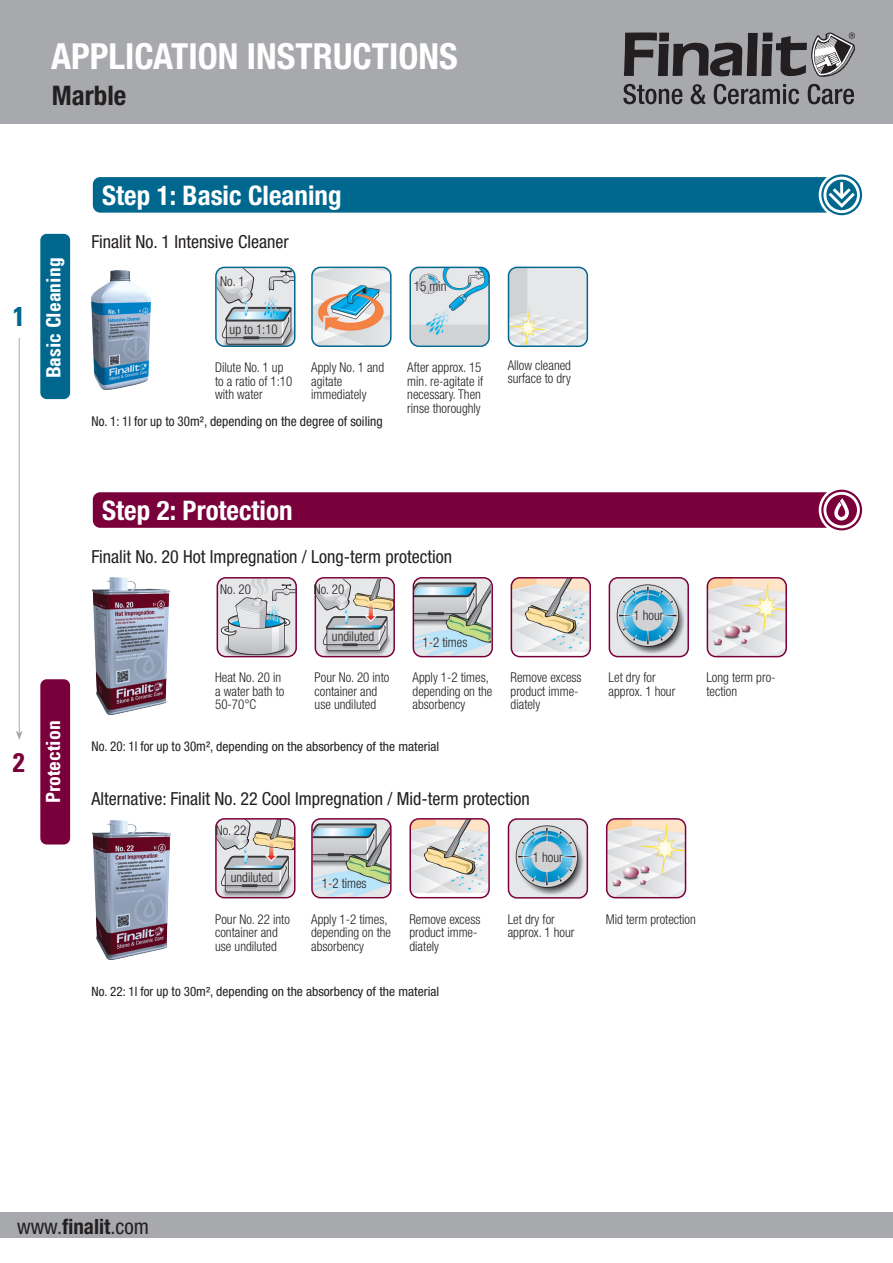
<style>
.page{position:relative;width:893px;height:1263px;background:#fff}
.page>*{position:absolute;margin:0;border:0;box-sizing:border-box;transform-origin:0 0}
.t1{font:700 condensed 36px "Helvetica Neue";color:#fff}
.t2{font:700 condensed 27px "Helvetica Neue";color:#fff}
.t3{font:700 condensed 27px "Helvetica Neue";color:#231f20}
.t4{font:27px "Univers Com 67 Bold Cond";color:#7a003c}
.t5{font:27px "Univers Com 67 Bold Cond";color:#00688f}
.t6{font:condensed 21px "Helvetica Neue";color:#231f20}
.t7{font:19.65px "Univers Com 67 Bold Cond";color:#fff}
.t8{font:condensed 18px "Helvetica Neue";color:#231f20}
.t9{font:300 condensed 13.5px/13.5px "Helvetica Neue";color:#231f20;scale:.96 1}
.t10{font:condensed 13.5px "Helvetica Neue";color:#231f20;scale:.96 1}
.t11{font:condensed 12.9px "Helvetica Neue";color:#231f20}
.t12{font:condensed 12.9px "Helvetica Neue";color:#231f20;scale:1.04 1}
.s1{font-size:13.5px}
.s2{font-weight:700}
</style>
<div class="page">
<div style="left:0;top:1212px;width:893px;height:25px;background:#a8a9ad"></div>
<div style="left:0;top:0;width:893px;height:123px;background:#a8a9ad"></div>
<svg style="left:623px;top:84px;width:231px;height:20px"></svg>
<svg style="left:623px;top:32px;width:232px;height:45px"></svg>
<hr style="left:19px;top:338px;width:1px;height:395px;background:#a8a9ad">
<svg style="left:16px;top:731px;width:7px;height:9px"></svg>
<img style="left:92px;top:271px;width:58px;height:119px">
<img style="left:312px;top:267px;width:77px;height:77px">
<div style="left:311px;top:267px;width:81px;height:80px;border:2px solid #00688f;border-radius:9px"></div>
<img style="left:216px;top:267px;width:79px;height:79px">
<div style="left:215px;top:267px;width:80px;height:80px;border:2px solid #00688f;border-radius:9px"></div>
<img style="left:412px;top:267px;width:77px;height:77px">
<div style="left:409px;top:267px;width:81px;height:80px;border:2px solid #00688f;border-radius:9px"></div>
<img style="left:508px;top:267px;width:79px;height:79px">
<div style="left:508px;top:267px;width:80px;height:80px;border:2px solid #00688f;border-radius:9px"></div>
<svg style="left:93px;top:174px;width:769px;height:41px;background:#267e9f"></svg>
<img style="left:312px;top:821px;width:79px;height:77px">
<div style="left:311px;top:818px;width:81px;height:80px;border:2px solid #7a003c;border-radius:9px"></div>
<img style="left:216px;top:819px;width:79px;height:79px">
<div style="left:215px;top:818px;width:80px;height:80px;border:2px solid #7a003c;border-radius:9px"></div>
<img style="left:412px;top:821px;width:77px;height:77px">
<div style="left:409px;top:818px;width:81px;height:80px;border:2px solid #7a003c;border-radius:9px"></div>
<img style="left:508px;top:819px;width:77px;height:77px">
<div style="left:508px;top:818px;width:80px;height:81px;border:2px solid #7a003c;border-radius:9px"></div>
<img style="left:93px;top:820px;width:78px;height:139px">
<img style="left:607px;top:819px;width:78px;height:79px">
<div style="left:606px;top:818px;width:80px;height:80px;border:2px solid #7a003c;border-radius:9px"></div>
<img style="left:93px;top:577px;width:77px;height:137px">
<img style="left:315px;top:578px;width:79px;height:79px">
<div style="left:315px;top:577px;width:80px;height:80px;border:2px solid #7a003c;border-radius:9px"></div>
<img style="left:217px;top:578px;width:79px;height:79px">
<div style="left:217px;top:577px;width:80px;height:80px;border:2px solid #7a003c;border-radius:9px"></div>
<img style="left:413px;top:578px;width:79px;height:79px">
<div style="left:413px;top:577px;width:80px;height:80px;border:2px solid #7a003c;border-radius:9px"></div>
<img style="left:511px;top:578px;width:79px;height:79px">
<div style="left:511px;top:577px;width:80px;height:80px;border:2px solid #7a003c;border-radius:9px"></div>
<img style="left:609px;top:578px;width:79px;height:79px">
<div style="left:609px;top:577px;width:80px;height:80px;border:2px solid #7a003c;border-radius:9px"></div>
<img style="left:707px;top:578px;width:79px;height:79px">
<div style="left:707px;top:577px;width:80px;height:80px;border:2px solid #7a003c;border-radius:9px"></div>
<svg style="left:93px;top:490px;width:769px;height:40px;background:#8b2154"></svg>
<div style="left:40px;top:679px;width:30px;height:165px;background:#7a003c;border-radius:6px"></div>
<div style="left:40px;top:234px;width:30px;height:165px;background:#00688f;border-radius:6px"></div>
<h1 class="t1" style="left:51px;top:35px;width:408px">APPLICATION INSTRUCTIONS</h1>
<h2 class="t3" style="left:52px;top:79px;width:76px">Marble</h2>
<h2 class="t5" style="left:13px;top:300px;width:13px">1</h2>
<h3 class="t7" style="left:41px;top:378px;width:122px;rotate:-90deg">Basic Cleaning</h3>
<h2 class="t2" style="left:102px;top:179px;width:241px">Step 1: Basic Cleaning</h2>
<h3 class="t8" style="left:92px;top:231px;width:199px">Finalit No. 1 Intensive Cleaner</h3>
<p class="t9" style="left:220px;top:275px;width:27px">No. 1</p>
<p class="t9" style="left:230px;top:322px;width:52px">up to 1:10</p>
<p class="t9" style="left:414px;top:280px;width:35px">15 min</p>
<p class="t9" style="left:311px;top:360px;width:77px">Apply No. 1 and agitate immediately</p>
<p class="t9" style="left:407px;top:360px;width:81px">After approx. 15 min. re-agitate if necessary. Then rinse thoroughly</p>
<p class="t9" style="left:508px;top:358px;width:67px">Allow cleaned surface to dry</p>
<p class="t9" style="left:215px;top:360px;width:82px">Dilute No. 1 up to a ratio of 1:10 with water</p>
<p class="t10" style="left:92px;top:413px;width:305px">No. 1: 1l for up to 30m², depending on the degree of soiling</p>
<h2 class="t4" style="left:13px;top:745px;width:13px">2</h2>
<h3 class="t7" style="left:41px;top:803px;width:84px;rotate:-90deg">Protection</h3>
<h2 class="t2" style="left:102px;top:494px;width:192px">Step 2: Protection</h2>
<h3 class="t8" style="left:92px;top:546px;width:362px">Finalit No. 20 Hot Impregnation / Long-term protection</h3>
<p class="t9" style="left:220px;top:582px;width:33px">No. 20</p>
<p class="t9" style="left:314px;top:582px;width:33px">No. 20</p>
<p class="t9" style="left:332px;top:629px;width:45px">undiluted</p>
<p class="t9" style="left:215px;top:671px;width:74px">Heat No. 20 in a water bath to<br>50-70°C</p>
<p class="t9" style="left:315px;top:671px;width:79px">Pour No. 20 into container and use undiluted</p>
<p class="t9" style="left:423px;top:635px;width:48px">1-2 times</p>
<p class="t9" style="left:413px;top:671px;width:85px">Apply 1-2 times, depending on the absorbency</p>
<p class="t12" style="left:92px;top:739px;width:336px"><span class="s1">No. 20: 1l for up to 30m²,</span> depending on the absorbency of the material</p>
<p class="t9" style="left:633px;top:609px;width:33px">1 hour</p>
<p class="t9" style="left:511px;top:671px;width:75px">Remove excess product imme&shy;diately</p>
<p class="t9" style="left:609px;top:671px;width:71px">Let dry for approx. 1 hour</p>
<p class="t9" style="left:706px;top:671px;width:73px">Long term pro&shy;tection</p>
<h3 class="t8" style="left:92px;top:788px;width:440px">Alternative: Finalit No. 22 Cool Impregnation / Mid-term protection</h3>
<p class="t9" style="left:216px;top:823px;width:33px">No. 22</p>
<p class="t9" style="left:231px;top:870px;width:45px">undiluted</p>
<p class="t9" style="left:322px;top:876px;width:48px">1-2 times</p>
<p class="t9" style="left:215px;top:912px;width:79px">Pour No. 22 into container and use undiluted</p>
<p class="t9" style="left:311px;top:912px;width:85px">Apply 1-2 times, depending on the absorbency</p>
<p class="t9" style="left:409px;top:912px;width:75px">Remove excess product imme&shy;diately</p>
<p class="t11" style="left:92px;top:984px;width:349px">No. 22: 1l for <span class="s1">up to</span> 30m², depending on the absorbency of the material</p>
<p class="t9" style="left:533px;top:850px;width:33px">1 hour</p>
<p class="t9" style="left:508px;top:912px;width:71px">Let dry for approx. 1 hour</p>
<p class="t9" style="left:606px;top:912px;width:95px">Mid term protection</p>
<h3 class="t6" style="left:17px;top:1214px;width:133px">www.<span class="s2">finalit</span>.com</h3>
</div>
